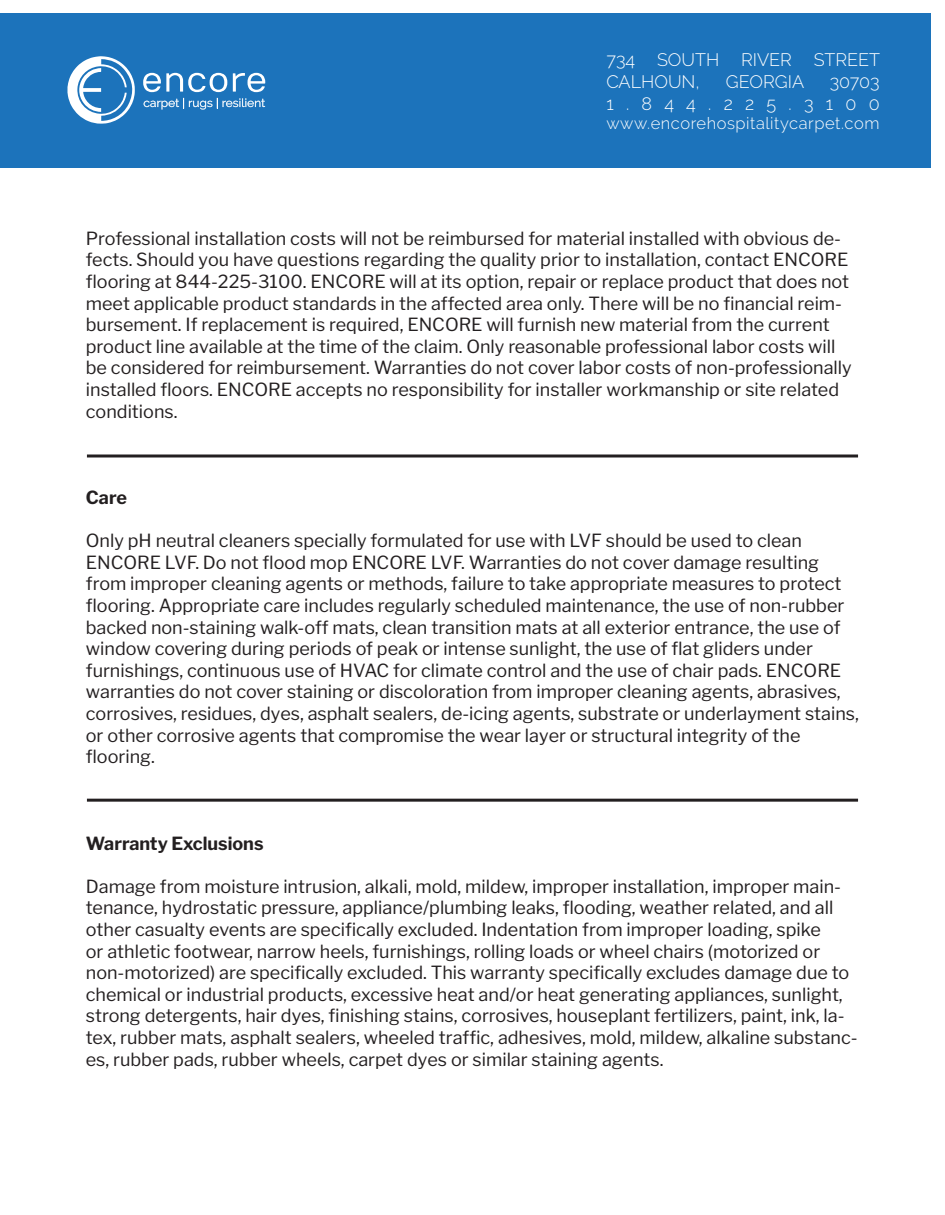
<style>
.page{position:relative;width:945px;height:1215px;background:#fff}
.page>*{position:absolute;margin:0;border:0;box-sizing:border-box;transform-origin:0 0}
.t1{font:18px/21.6px "Libre Franklin";color:#231f20}
.t2{font:300 18px/21.6px "Raleway";color:#fff}
.t3{font:700 18px "Libre Franklin";color:#231f20}
.t4{font:300 18px/21.6px "Raleway";letter-spacing:.68em;color:#fff;text-align:right}
.t5{font:300 16.5px "Raleway";letter-spacing:.035em;color:#fff}
</style>
<div class="page">
<div style="left:0;top:14px;width:14px;height:154px;background:#1c73bb"></div>
<div style="left:14px;top:14px;width:918px;height:154px;background:#1c73bb"></div>
<svg style="left:143px;top:73px;width:84px;height:19px"></svg>
<svg style="left:233px;top:73px;width:32px;height:19px"></svg>
<svg style="left:144px;top:98px;width:121px;height:12px"></svg>
<svg style="left:68px;top:56px;width:67px;height:68px"></svg>
<svg style="left:87px;top:454px;width:771px;height:4px;background:#595657"></svg>
<hr style="left:87px;top:799px;width:771px;height:3px;background:#231f20">
<p class="t2" style="left:606px;top:49px;width:275px">734 SOUTH RIVER STREET<br>CALHOUN,</p>
<p class="t2" style="left:726px;top:71px;width:80px">GEORGIA</p>
<p class="t4" style="left:606px;top:71px;width:275px">30703<br>1.844.225.3100</p>
<p class="t5" style="left:606px;top:114px;width:275px">www.encorehospitalitycarpet.com</p>
<p class="t1" style="left:86px;top:227px;width:767px">Professional installation costs will not be reimbursed for material installed with obvious de&shy;fects. Should you have questions regarding the quality prior to installation, contact ENCORE flooring at 844-225-3100. ENCORE will at its option, repair or replace product that does not meet applicable product standards in the affected area only. There will be no financial reim&shy;bursement. If replacement is required, ENCORE will furnish new material from the current product line available at the time of the claim. Only reasonable professional labor costs will be considered for reimbursement. Warranties do not cover labor costs of non-professionally installed floors. ENCORE accepts no responsibility for installer workmanship or site related conditions.</p>
<p class="t3" style="left:86px;top:483px;width:43px">Care</p>
<p class="t1" style="left:86px;top:530px;width:775px">Only pH neutral cleaners specially formulated for use with LVF should be used to clean ENCORE LVF. Do not flood mop ENCORE LVF. Warranties do not cover damage resulting from improper cleaning agents or methods, failure to take appropriate measures to protect flooring. Appropriate care includes regularly scheduled maintenance, the use of non-rubber backed non-staining walk-off mats, clean transition mats at all exterior entrance, the use of window covering during periods of peak or intense sunlight, the use of flat gliders under furnishings, continuous use of HVAC for climate control and the use of chair pads. ENCORE warranties do not cover staining or discoloration from improper cleaning agents, abrasives, corrosives, residues, dyes, asphalt sealers, de-icing agents, substrate or underlayment stains, or other corrosive agents that compromise the wear layer or structural integrity of the flooring.</p>
<p class="t3" style="left:86px;top:829px;width:179px">Warranty Exclusions</p>
<p class="t1" style="left:86px;top:875px;width:773px">Damage from moisture intrusion, alkali, mold, mildew, improper installation, improper main&shy;tenance, hydrostatic pressure, appliance/plumbing leaks, flooding, weather related, and all other casualty events are specifically excluded. Indentation from improper loading, spike<br>or athletic footwear, narrow heels, furnishings, rolling loads or wheel chairs (motorized or non-motorized) are specifically excluded. This warranty specifically excludes damage due to chemical or industrial products, excessive heat and/or heat generating appliances, sunlight, strong detergents, hair dyes, finishing stains, corrosives, houseplant fertilizers, paint, ink, la&shy;tex, rubber mats, asphalt sealers, wheeled traffic, adhesives, mold, mildew, alkaline substanc&shy;es, rubber pads, rubber wheels, carpet dyes or similar staining agents.</p>
</div>
